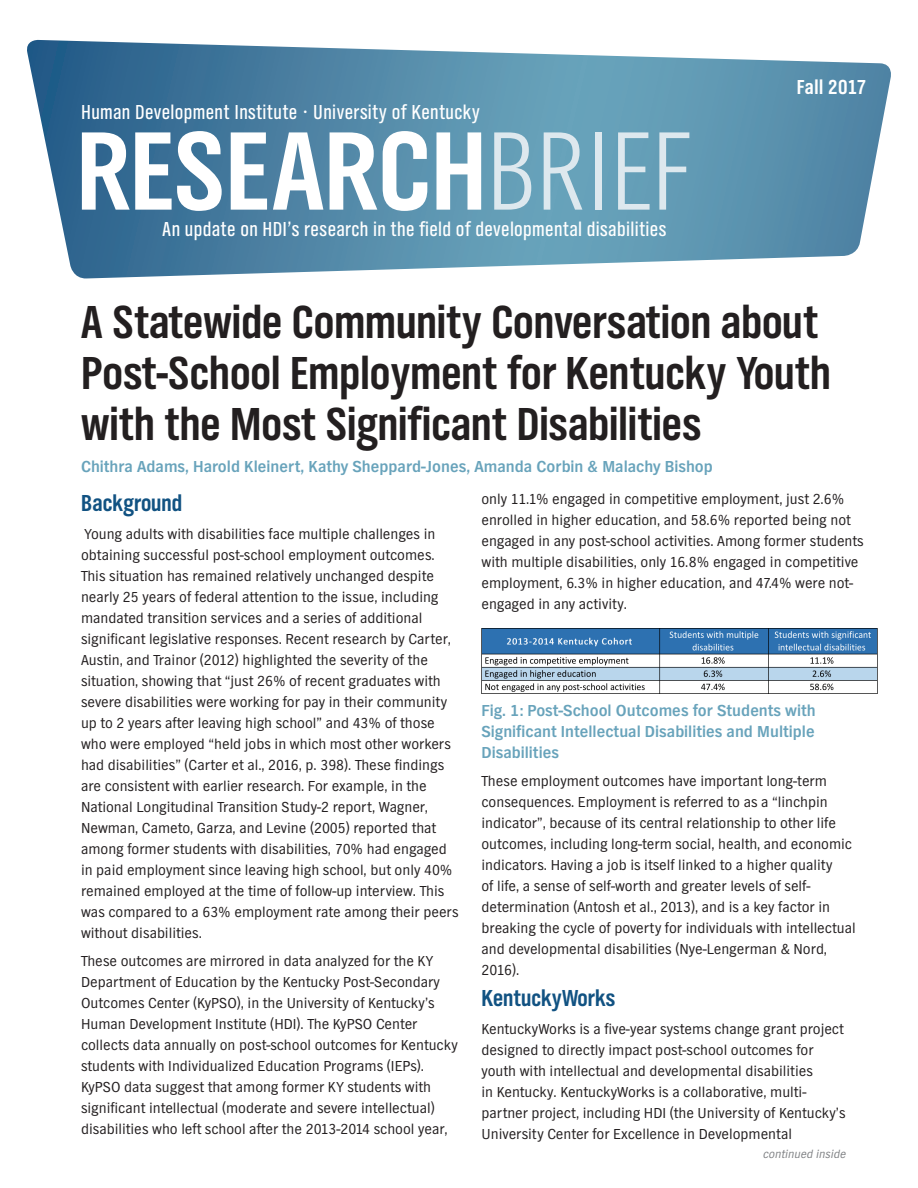
<style>
.page{position:relative;width:918px;height:1188px;background:#fff}
.page>*{position:absolute;margin:0;border:0;box-sizing:border-box;transform-origin:0 0}
.t1{font:700 115.8px "TV Nord Cond EF";color:#fff}
.t2{font:700 48px/51px "TV Nord Cond EF";color:#231f20}
.Header_1{font:700 24px "TV Nord Cond EF";color:#115282}
.t3{font:21px "TV Nord Cond EF";letter-spacing:.015em;color:#fff}
.t4{font:700 21px "TV Nord Cond EF";letter-spacing:.015em;color:#fff}
.Header_2{font:700 16.5px/21px "TV Nord EF";color:#68a3bb;text-align:justify}
.authors{font:700 16.5px "TV Nord EF";color:#68a3bb}
.Body{font:15px/21px "TV Nord EF";color:#231f20}
.Body-2{font:italic 12px "TV Nord EF";color:#808285}
.s1{font-weight:300;color:#dde8ee}
</style>
<div class="page">
<svg style="left:27px;top:40px;width:864px;height:239px;background:#6998b3"></svg>
<img style="left:482px;top:629px;width:395px;height:64px">
<p class="t3" style="left:81px;top:101px;width:401px">Human Development Institute • University of Kentucky</p>
<p class="t1" style="left:76px;top:108px;width:617px">RESEARCH<span class="s1">BRIEF</span></p>
<p class="t3" style="left:162px;top:218px;width:506px">An update on HDI’s research in the field of developmental disabilities</p>
<p class="t4" style="left:797px;top:76px;width:71px">Fall 2017</p>
<p class="t2" style="left:81px;top:297px;width:751px">A Statewide Community Conversation about<br>Post-School Employment for Kentucky Youth with the Most Significant Disabilities</p>
<p class="authors" style="left:81px;top:458px;width:633px">Chithra Adams, Harold Kleinert, Kathy Sheppard-Jones, Amanda Corbin &amp; Malachy Bishop</p>
<p class="Header_1" style="left:81px;top:490px;width:103px">Background</p>
<p class="Body" style="left:81px;top:523px;width:379px">Young adults with disabilities face multiple challenges in obtaining successful post-school employment outcomes.<br>This situation has remained relatively unchanged despite nearly 25 years of federal attention to the issue, including mandated transition services and a series of additional significant legislative responses. Recent research by Carter, Austin, and Trainor (2012) highlighted the severity of the situation, showing that “just 26% of recent graduates with severe disabilities were working for pay in their community up to 2 years after leaving high school” and 43% of those who were employed “held jobs in which most other workers had disabilities” (Carter et al., 2016, p. 398). These findings are consistent with earlier research. For example, in the National Longitudinal Transition Study-2 report, Wagner, Newman, Cameto, Garza, and Levine (2005) reported that among former students with disabilities, 70% had engaged in paid employment since leaving high school, but only 40% remained employed at the time of follow-up interview. This was compared to a 63% employment rate among their peers without disabilities.</p>
<p class="Body" style="left:81px;top:950px;width:378px">These outcomes are mirrored in data analyzed for the KY Department of Education by the Kentucky Post-Secondary Outcomes Center (KyPSO), in the University of Kentucky’s Human Development Institute (HDI). The KyPSO Center collects data annually on post-school outcomes for Kentucky students with Individualized Education Programs (IEPs).<br>KyPSO data suggest that among former KY students with significant intellectual (moderate and severe intellectual) disabilities who left school after the 2013-2014 school year,</p>
<p class="Body" style="left:482px;top:489px;width:384px">only 11.1% engaged in competitive employment, just 2.6% enrolled in higher education, and 58.6% reported being not engaged in any post-school activities. Among former students with multiple disabilities, only 16.8% engaged in competitive employment, 6.3% in higher education, and 47.4% were not&shy;engaged in any activity.</p>
<p class="Header_2" style="left:482px;top:700px;width:336px">Fig. 1: Post-School Outcomes for Students with Significant Intellectual Disabilities and Multiple Disabilities</p>
<p class="Body" style="left:482px;top:770px;width:376px">These employment outcomes have important long-term consequences. Employment is referred to as a “linchpin indicator”, because of its central relationship to other life outcomes, including long-term social, health, and economic indicators. Having a job is itself linked to a higher quality<br>of life, a sense of self-worth and greater levels of self&shy;determination (Antosh et al., 2013), and is a key factor in breaking the cycle of poverty for individuals with intellectual and developmental disabilities (Nye-Lengerman &amp; Nord, 2016).</p>
<p class="Header_1" style="left:482px;top:985px;width:135px">KentuckyWorks</p>
<p class="Body" style="left:482px;top:1018px;width:366px">KentuckyWorks is a five-year systems change grant project designed to directly impact post-school outcomes for youth with intellectual and developmental disabilities<br>in Kentucky. KentuckyWorks is a collaborative, multi&shy;partner project, including HDI (the University of Kentucky’s University Center for Excellence in Developmental</p>
<p class="Body-2" style="left:763px;top:1147px;width:85px">continued inside</p>
</div>
